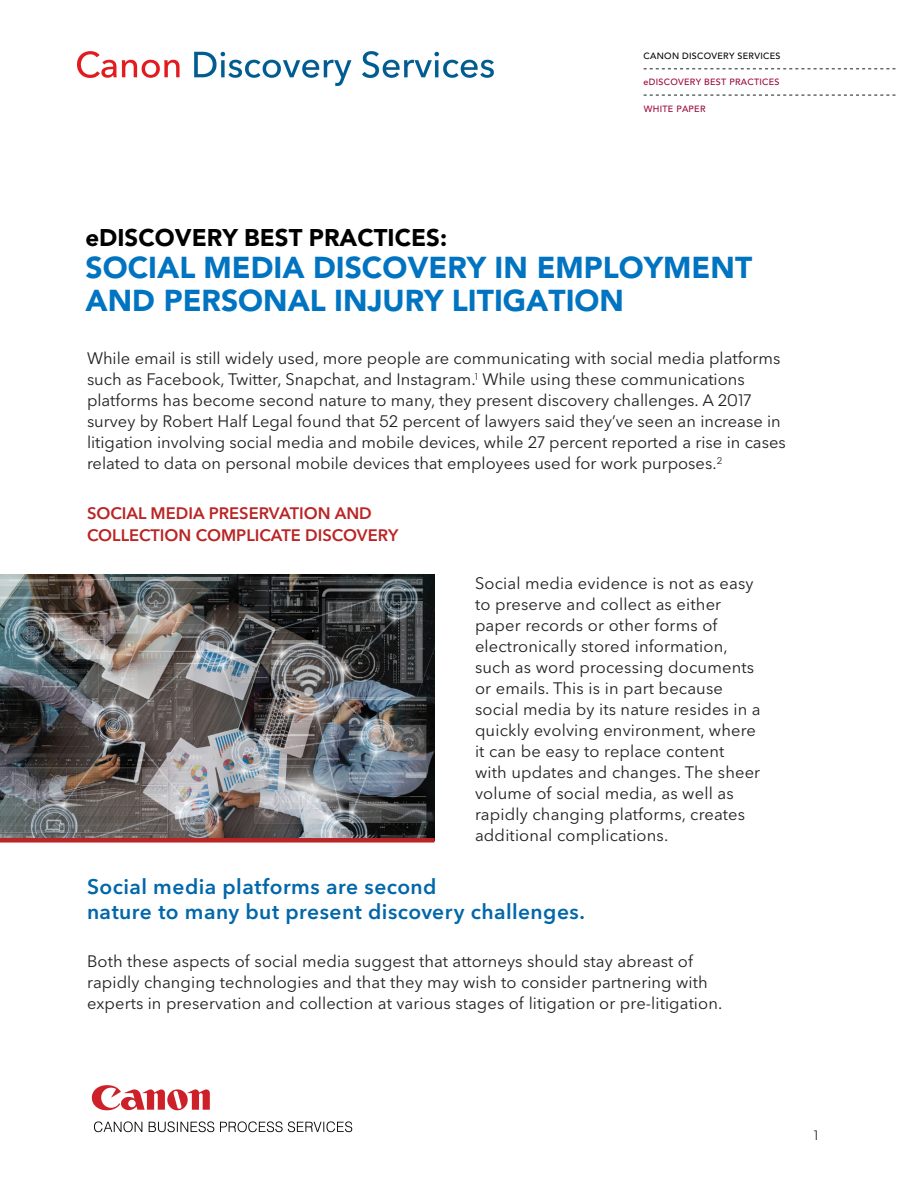
<style>
.page{position:relative;width:918px;height:1188px;background:#fff}
.page>*{position:absolute;margin:0;border:0;box-sizing:border-box;transform-origin:0 0}
.t1{font:900 30px/32.8px "Avenir LT Pro";color:#0074c1}
.t2{font:900 24px "Avenir LT Pro";color:#000}
.t3{font:600 21px/25.5px "Avenir Next P For BBG";letter-spacing:.02em;color:#0067aa}
.t4{font:16.5px/21px "Avenir Next P For BBG";letter-spacing:.005em;color:#231f20}
.t5{font:600 16.5px/22.5px "Avenir Next P For BBG";color:#ba2525}
.t6{font:13.5px "Avenir Next P For BBG";color:#231f20}
.t7{font:500 9px "Avenir LT Pro";letter-spacing:.03em;color:#9d053a}
.t8{font:500 9px "Avenir LT Pro";letter-spacing:.03em;color:#050501}
</style>
<div class="page">
<img style="left:0;top:575px;width:435px;height:263px">
<div style="left:0;top:838px;width:435px;height:5px;background:#ba2525"></div>
<svg style="left:644px;top:68px;width:251px;height:1px"></svg>
<svg style="left:644px;top:94px;width:251px;height:2px"></svg>
<img style="left:91px;top:1085px;width:262px;height:48px">
<img style="left:77px;top:51px;width:416px;height:35px">
<p class="t8" style="left:644px;top:50px;width:138px">CANON DISCOVERY SERVICES</p>
<p class="t7" style="left:644px;top:77px;width:138px">eDISCOVERY BEST PRACTICES</p>
<p class="t7" style="left:644px;top:103px;width:63px">WHITE PAPER</p>
<h2 class="t2" style="left:86px;top:223px;width:363px">eDISCOVERY BEST PRACTICES:</h2>
<h1 class="t1" style="left:86px;top:252px;width:668px">SOCIAL MEDIA DISCOVERY IN EMPLOYMENT<br>AND PERSONAL INJURY LITIGATION</h1>
<p class="t4" style="left:87px;top:348px;width:700px">While email is still widely used, more people are communicating with social media platforms such as Facebook, Twitter, Snapchat, and Instagram.<sup>1</sup> While using these communications platforms has become second nature to many, they present discovery challenges. A 2017 survey by Robert Half Legal found that 52 percent of lawyers said they’ve seen an increase in litigation involving social media and mobile devices, while 27 percent reported a rise in cases related to data on personal mobile devices that employees used for work purposes.<sup>2</sup></p>
<p class="t5" style="left:87px;top:502px;width:313px">SOCIAL MEDIA PRESERVATION AND<br>COLLECTION COMPLICATE DISCOVERY</p>
<p class="t4" style="left:475px;top:573px;width:287px">Social media evidence is not as easy to preserve and collect as either paper records or other forms of electronically stored information, such as word processing documents or emails. This is in part because social media by its nature resides in a quickly evolving environment, where it can be easy to replace content<br>with updates and changes. The sheer volume of social media, as well as rapidly changing platforms, creates additional complications.</p>
<p class="t3" style="left:87px;top:874px;width:500px">Social media platforms are second<br>nature to many but present discovery challenges.</p>
<p class="t4" style="left:87px;top:951px;width:637px">Both these aspects of social media suggest that attorneys should stay abreast of rapidly changing technologies and that they may wish to consider partnering with experts in preservation and collection at various stages of litigation or pre-litigation.</p>
<p class="t6" style="left:814px;top:1127px;width:6px">1</p>
</div>
